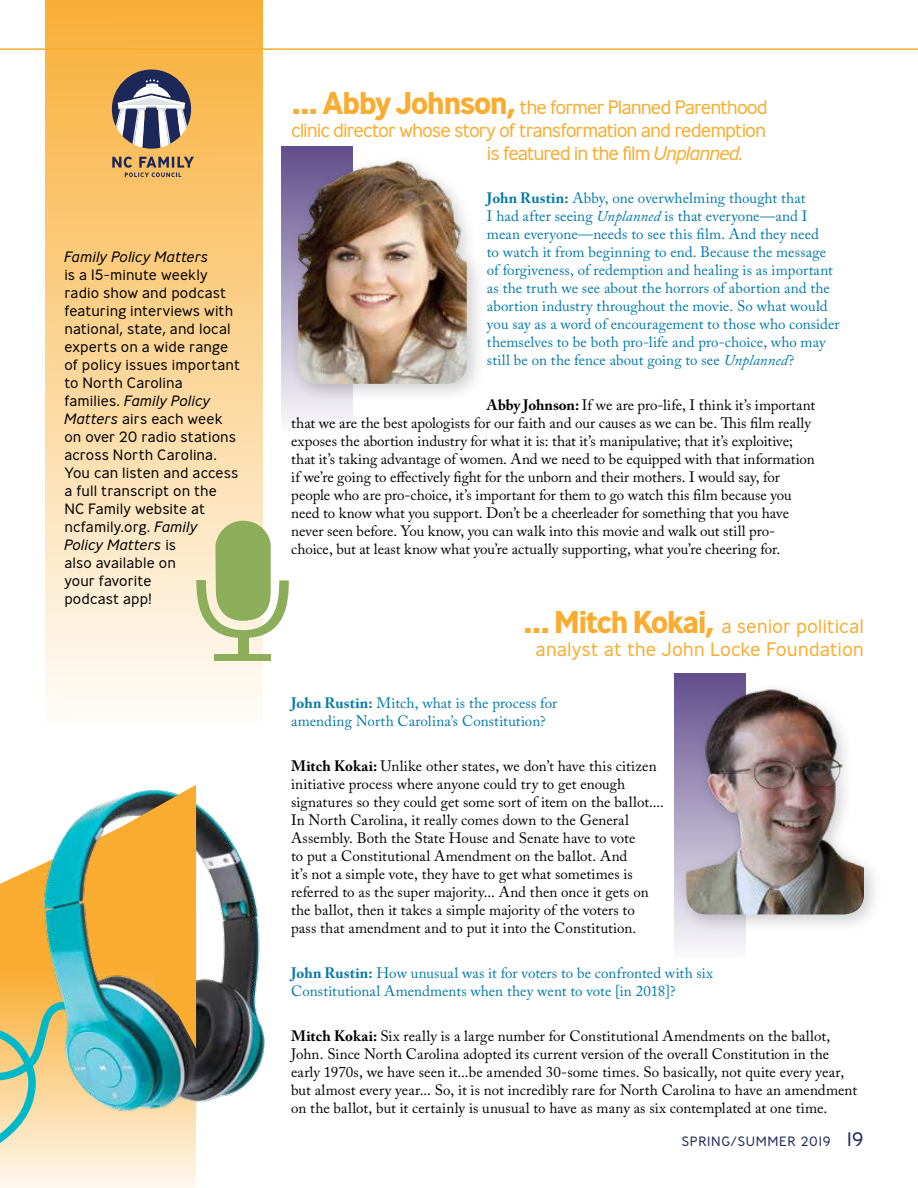
<style>
.page{position:relative;width:918px;height:1188px;background:#fff}
.page>*{position:absolute;margin:0;border:0;box-sizing:border-box;transform-origin:0 0}
.t1{font:300 19.5px "Ministry";letter-spacing:-.05em;color:#f9ac2f}
.t2{font:300 19.5px/23.4px "Ministry";letter-spacing:-.005em;color:#f9ac2f;text-align:right}
.t3{font:15px/18px "Adobe Caslon Pro";color:#000}
.t4{font:15px/18px "Adobe Caslon Pro";letter-spacing:.005em;color:#0079a8}
.t5{font:300 15px/18px "Ministry";letter-spacing:.005em;color:#000}
.t6{font:italic 300 15px "Ministry";letter-spacing:.005em;color:#000}
.t7{font:300 13.5px "Ministry";letter-spacing:.05em;color:#1f2957}
.s1{font-style:italic}
.s2{font-weight:700;font-size:31.5px}
.s3{font-weight:700}
.s4{font-size:19.5px}
</style>
<div class="page">
<svg style="left:0;top:1157px;width:196px;height:31px;background:#fdf3e4"></svg>
<svg style="left:0;top:1157px;width:83px;height:12px"></svg>
<img style="left:0;top:785px;width:265px;height:372px">
<div style="left:45px;top:0;width:218px;height:723px;background:linear-gradient(to bottom,#f9af36,#fefcf9)"></div>
<div style="left:281px;top:147px;width:72px;height:284px;background:linear-gradient(to bottom,#624e8d,#f9f9fb)"></div>
<svg style="left:112px;top:785px;width:84px;height:94px;background:#ddaa4d"></svg>
<svg style="left:155px;top:911px;width:41px;height:138px;background:#ca9a3c"></svg>
<svg style="left:674px;top:674px;width:72px;height:275px;fill:#eeecf3"></svg>
<svg style="left:196px;top:521px;width:93px;height:117px"></svg>
<div style="left:214px;top:654px;width:57px;height:7px;background:#8cad5a"></div>
<div style="left:238px;top:636px;width:10px;height:20px;background:#8cad5a"></div>
<svg style="left:112px;top:157px;width:82px;height:20px;background:#b79260"></svg>
<svg style="left:112px;top:70px;width:79px;height:79px"></svg>
<hr style="left:0;top:48px;width:918px;height:2px;background:#f9ac2f">
<div style="left:288px;top:152px;width:199px;height:252px;background:#000;opacity:.2"></div>
<img style="left:298px;top:159px;width:169px;height:225px">
<div style="left:676px;top:680px;width:208px;height:255px;background:#000;opacity:.2"></div>
<img style="left:686px;top:684px;width:178px;height:231px">
<p class="t6" style="left:64px;top:247px;width:146px">Family Policy Matters</p>
<p class="t5" style="left:64px;top:265px;width:177px">is a 15-minute weekly radio show and podcast featuring interviews with national, state, and local experts on a wide range of policy issues important to North Carolina families. <span class="s1">Family Policy<br>Matters</span> airs each week on over 20 radio stations across North Carolina.<br>You can listen and access a full transcript on the<br>NC Family website at ncfamily.org. <span class="s1">Family<br>Policy Matters</span> is<br>also available on<br>your favorite<br>podcast app!</p>
<h1 class="t1" style="left:291px;top:95px;width:478px"><span class="s2">... Abby Johnson,</span> the former Planned Parenthood</h1>
<h1 class="t1" style="left:291px;top:118px;width:477px">clinic director whose story of transformation and redemption</h1>
<h1 class="t1" style="left:487px;top:141px;width:258px">is featured in the film <span class="s1">Unplanned.</span></h1>
<p class="t4" style="left:487px;top:189px;width:354px"><span class="s3">John Rustin:</span> Abby, one overwhelming thought that<br>I had after seeing <span class="s1">Unplanned</span> is that everyone—and I mean everyone—needs to see this film. And they need<br>to watch it from beginning to end. Because the message of forgiveness, of redemption and healing is as important as the truth we see about the horrors of abortion and the abortion industry throughout the movie. So what would you say as a word of encouragement to those who consider themselves to be both pro-life and pro-choice, who may still be on the fence about going to see <span class="s1">Unplanned</span>?</p>
<p class="t3" style="left:291px;top:396px;width:525px;text-indent:196px"><span class="s3">Abby Johnson:</span> If we are pro-life, I think it’s important that we are the best apologists for our faith and our causes as we can be. This film really exposes the abortion industry for what it is: that it’s manipulative; that it’s exploitive; that it’s taking advantage of women. And we need to be equipped with that information if we’re going to effectively fight for the unborn and their mothers. I would say, for people who are pro-choice, it’s important for them to go watch this film because you need to know what you support. Don’t be a cheerleader for something that you have never seen before. You know, you can walk into this movie and walk out still pro&shy;choice, but at least know what you’re actually supporting, what you’re cheering for.</p>
<h1 class="t2" style="left:523px;top:614px;width:343px"><span class="s2">... Mitch Kokai,</span> a senior political analyst at the John Locke Foundation</h1>
<p class="t4" style="left:291px;top:694px;width:268px"><span class="s3">John Rustin:</span> Mitch, what is the process for amending North Carolina’s Constitution?</p>
<p class="t3" style="left:291px;top:757px;width:374px"><span class="s3">Mitch Kokai:</span> Unlike other states, we don’t have this citizen initiative process where anyone could try to get enough signatures so they could get some sort of item on the ballot....<br>In North Carolina, it really comes down to the General Assembly. Both the State House and Senate have to vote<br>to put a Constitutional Amendment on the ballot. And<br>it’s not a simple vote, they have to get what sometimes is referred to as the super majority... And then once it gets on the ballot, then it takes a simple majority of the voters to<br>pass that amendment and to put it into the Constitution.</p>
<p class="t4" style="left:291px;top:964px;width:423px"><span class="s3">John Rustin:</span> How unusual was it for voters to be confronted with six<br>Constitutional Amendments when they went to vote [in 2018]?</p>
<p class="t3" style="left:291px;top:1027px;width:567px"><span class="s3">Mitch Kokai:</span> Six really is a large number for Constitutional Amendments on the ballot, John. Since North Carolina adopted its current version of the overall Constitution in the early 1970s, we have seen it...be amended 30-some times. So basically, not quite every year, but almost every year... So, it is not incredibly rare for North Carolina to have an amendment on the ballot, but it certainly is unusual to have as many as six contemplated at one time.</p>
<p class="t7" style="left:682px;top:1133px;width:183px">SPRING/SUMMER 2019 <span class="s4">19</span></p>
</div>
